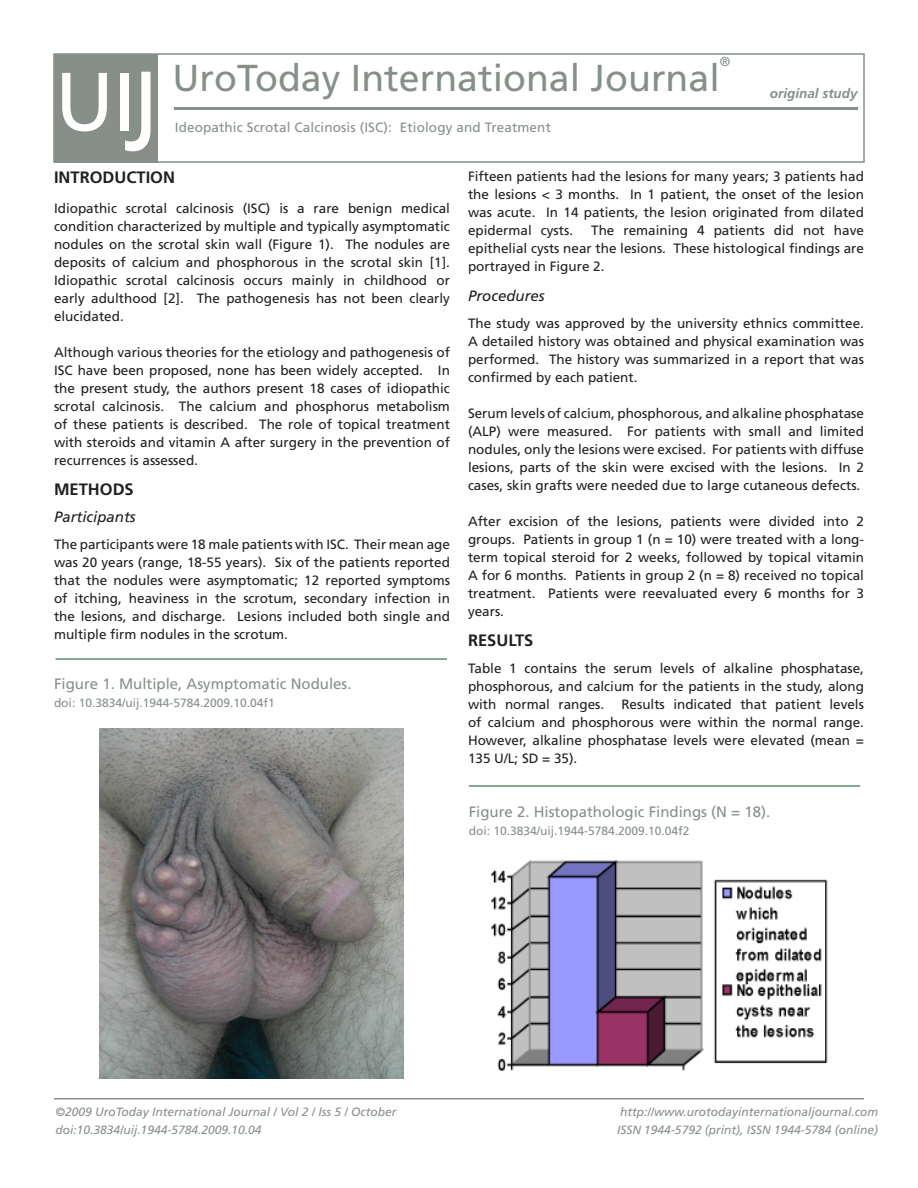
<style>
.page{position:relative;width:918px;height:1188px;background:#fff}
.page>*{position:absolute;margin:0;border:0;box-sizing:border-box;transform-origin:0 0}
.t1{font:82.5px "Frutiger LT Std";color:#fff}
.t2{font:37.5px "Frutiger LT Std";color:#869088}
.t3{font:700 16.5px "Frutiger LT Std";color:#231f20}
.t4{font:15px "Frutiger LT Std";color:#869088}
.t5{font:italic 15px "Frutiger LT Std";color:#231f20}
.t6{font:13.5px/18px "Frutiger LT Std";color:#231f20;text-align:justify}
.t7{font:13.5px "Frutiger LT Std";letter-spacing:.01em;color:#869088}
.t8{font:italic 700 13.5px "Frutiger LT Std";color:#869088}
.t9{font:13.05px "Frutiger LT Std";color:#869088}
.t10{font:italic 12px "Frutiger LT Std";color:#869088}
.t11{font:12px "Frutiger LT Std";color:#869088}
.s1{font-size:112.2px}
</style>
<div class="page">
<hr style="left:54px;top:1098px;width:810px;height:2px;background:#869088">
<hr style="left:174px;top:107px;width:684px;height:3px;background:#869088">
<img style="left:100px;top:729px;width:303px;height:349px">
<hr style="left:56px;top:658px;width:391px;height:2px;background:#628a71">
<img style="left:491px;top:860px;width:337px;height:211px">
<hr style="left:469px;top:785px;width:391px;height:2px;background:#628a71">
<div style="left:54px;top:54px;width:103px;height:108px;background:#869088"></div>
<div style="left:53px;top:53px;width:812px;height:110px;border:2px solid #869088"></div>
<p class="t1" style="left:55px;top:53px;width:106px">UI<span class="s1">J</span></p>
<p class="t9" style="left:720px;top:53px;width:12px">®</p>
<p class="t2" style="left:172px;top:56px;width:549px">UroToday International Journal</p>
<p class="t7" style="left:175px;top:119px;width:378px">Ideopathic Scrotal Calcinosis (ISC): Etiology and Treatment</p>
<p class="t8" style="left:770px;top:86px;width:89px">original study</p>
<p class="t3" style="left:54px;top:168px;width:123px">INTRODUCTION</p>
<p class="t6" style="left:54px;top:200px;width:398px">Idiopathic scrotal calcinosis (ISC) is a rare benign medical condition characterized by multiple and typically asymptomatic nodules on the scrotal skin wall (Figure 1). The nodules are deposits of calcium and phosphorous in the scrotal skin [1].<br>Idiopathic scrotal calcinosis occurs mainly in childhood or early adulthood [2]. The pathogenesis has not been clearly elucidated.</p>
<p class="t6" style="left:54px;top:344px;width:398px">Although various theories for the etiology and pathogenesis of ISC have been proposed, none has been widely accepted. In the present study, the authors present 18 cases of idiopathic scrotal calcinosis. The calcium and phosphorus metabolism of these patients is described. The role of topical treatment with steroids and vitamin A after surgery in the prevention of recurrences is assessed.</p>
<p class="t3" style="left:54px;top:480px;width:81px">METHODS</p>
<p class="t5" style="left:54px;top:508px;width:83px">Participants</p>
<p class="t6" style="left:54px;top:536px;width:398px">The participants were 18 male patients with ISC. Their mean age was 20 years (range, 18-55 years). Six of the patients reported that the nodules were asymptomatic; 12 reported symptoms of itching, heaviness in the scrotum, secondary infection in the lesions, and discharge. Lesions included both single and multiple firm nodules in the scrotum.</p>
<p class="t4" style="left:54px;top:675px;width:299px">Figure 1. Multiple, Asymptomatic Nodules.</p>
<p class="t11" style="left:54px;top:696px;width:222px">doi: 10.3834/uij.1944-5784.2009.10.04f1</p>
<p class="t6" style="left:468px;top:168px;width:398px">Fifteen patients had the lesions for many years; 3 patients had the lesions &lt; 3 months. In 1 patient, the onset of the lesion was acute. In 14 patients, the lesion originated from dilated epidermal cysts.</p>
<p class="t6" style="left:468px;top:222px;width:398px;text-indent:123px">The remaining 4 patients did not have epithelial cysts near the lesions. These histological findings are portrayed in Figure 2.</p>
<p class="t5" style="left:468px;top:287px;width:78px">Procedures</p>
<p class="t6" style="left:468px;top:315px;width:398px">The study was approved by the university ethnics committee.<br>A detailed history was obtained and physical examination was performed. The history was summarized in a report that was confirmed by each patient.</p>
<p class="t6" style="left:468px;top:405px;width:398px">Serum levels of calcium, phosphorous, and alkaline phosphatase (ALP) were measured. For patients with small and limited nodules, only the lesions were excised. For patients with diffuse lesions, parts of the skin were excised with the lesions. In 2 cases, skin grafts were needed due to large cutaneous defects.</p>
<p class="t6" style="left:468px;top:513px;width:398px">After excision of the lesions, patients were divided into 2 groups. Patients in group 1 (n = 10) were treated with a long&shy;term topical steroid for 2 weeks, followed by topical vitamin A for 6 months. Patients in group 2 (n = 8) received no topical treatment. Patients were reevaluated every 6 months for 3 years.</p>
<p class="t3" style="left:468px;top:631px;width:67px">RESULTS</p>
<p class="t6" style="left:468px;top:660px;width:398px">Table 1 contains the serum levels of alkaline phosphatase, phosphorous, and calcium for the patients in the study, along with normal ranges.</p>
<p class="t6" style="left:468px;top:696px;width:398px;text-indent:153px">Results indicated that patient levels of calcium and phosphorous were within the normal range.<br>However, alkaline phosphatase levels were elevated (mean = 135 U/L; SD = 35).</p>
<p class="t4" style="left:469px;top:803px;width:303px">Figure 2. Histopathologic Findings (N = 18).</p>
<p class="t11" style="left:469px;top:824px;width:222px">doi: 10.3834/uij.1944-5784.2009.10.04f2</p>
<p class="t10" style="left:56px;top:1105px;width:343px">©2009 UroToday International Journal / Vol 2 / Iss 5 / October</p>
<p class="t10" style="left:56px;top:1123px;width:208px">doi:10.3834/uij.1944-5784.2009.10.04</p>
<p class="t10" style="left:620px;top:1105px;width:260px">http://www.urotodayinternationaljournal.com</p>
<p class="t10" style="left:617px;top:1123px;width:262px">ISSN 1944-5792 (print), ISSN 1944-5784 (online)</p>
</div>
